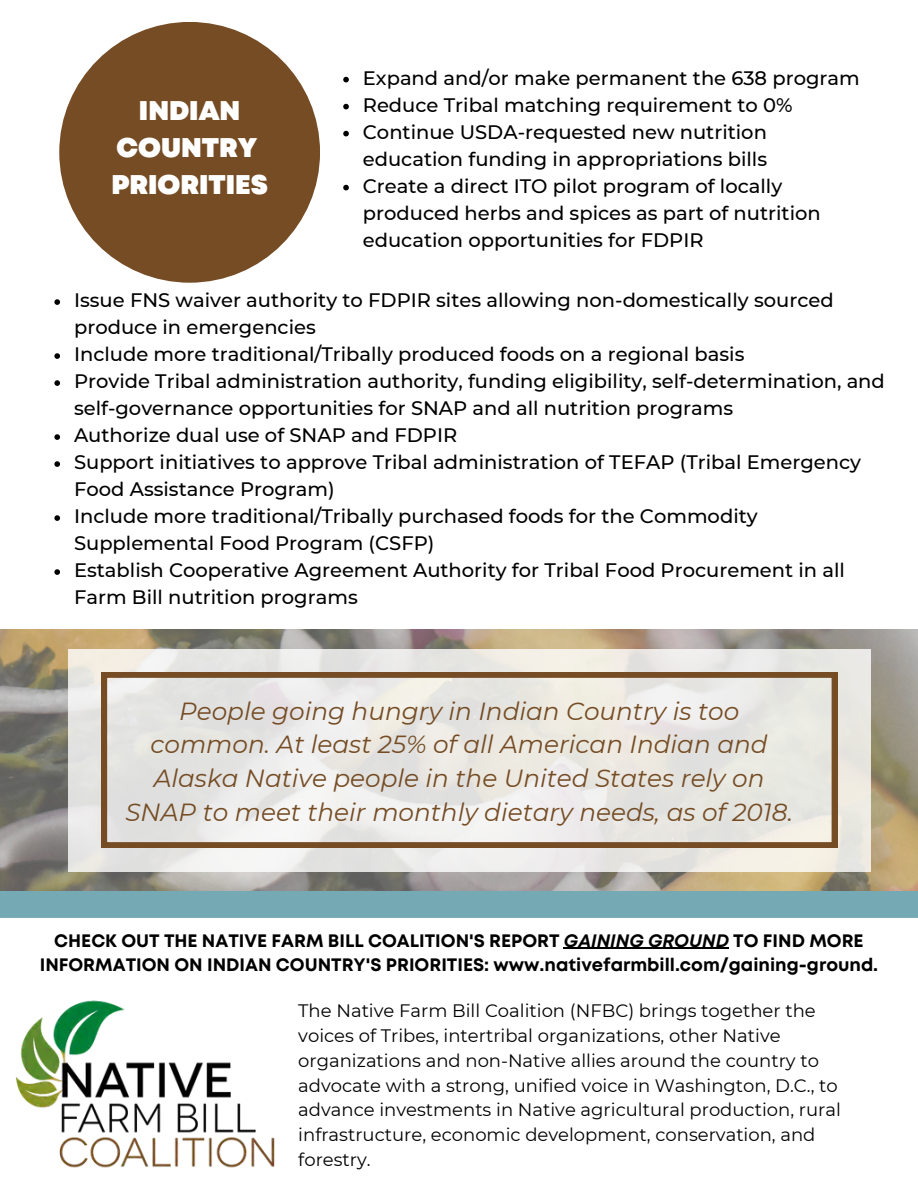
<style>
.page{position:relative;width:918px;height:1188px;background:#fff}
.page>*{position:absolute;margin:0;border:0;box-sizing:border-box;transform-origin:0 0}
.t1{font:900 27px/37.2px "Mont";color:#fff;text-align:center}
.t2{font:italic 24.75px/33.8px "Montserrat";color:#754c24;text-align:center}
.t3{font:500 19.5px/27px "Montserrat";color:#000}
.t4{font:18px/24.8px "Montserrat";color:#000}
.t5{font:700 18px/24.8px "Mont";color:#000;text-align:center}
.s1{font-style:italic}
</style>
<div class="page">
<img style="left:0;top:630px;width:918px;height:262px">
<div style="left:0;top:892px;width:918px;height:26px;background:#75a9b3"></div>
<svg style="left:69px;top:650px;width:802px;height:221px;background:#e9e7e4"></svg>
<svg style="left:102px;top:672px;width:735px;height:176px"></svg>
<div style="left:59px;top:22px;width:261px;height:261px;background:#754c24;border-radius:50%"></div>
<svg style="left:343px;top:77px;width:6px;height:5px"></svg>
<svg style="left:343px;top:104px;width:6px;height:5px"></svg>
<svg style="left:343px;top:131px;width:6px;height:5px"></svg>
<svg style="left:343px;top:185px;width:6px;height:5px"></svg>
<svg style="left:54px;top:299px;width:6px;height:6px"></svg>
<svg style="left:54px;top:353px;width:6px;height:6px"></svg>
<svg style="left:54px;top:380px;width:6px;height:6px"></svg>
<svg style="left:54px;top:434px;width:6px;height:6px"></svg>
<svg style="left:54px;top:461px;width:6px;height:6px"></svg>
<svg style="left:54px;top:515px;width:6px;height:6px"></svg>
<svg style="left:54px;top:569px;width:6px;height:6px"></svg>
<img style="left:15px;top:1000px;width:260px;height:168px">
<hr style="left:564px;top:948px;width:165px;height:1px;background:#000">
<h1 class="t1" style="left:111px;top:94px;width:158px">INDIAN<br>COUNTRY<br>PRIORITIES</h1>
<p class="t3" style="left:363px;top:64px;width:498px">Expand and/or make permanent the 638 program Reduce Tribal matching requirement to 0% Continue USDA-requested new nutrition education funding in appropriations bills<br>Create a direct ITO pilot program of locally produced herbs and spices as part of nutrition education opportunities for FDPIR</p>
<p class="t3" style="left:74px;top:287px;width:812px">Issue FNS waiver authority to FDPIR sites allowing non-domestically sourced produce in emergencies<br>Include more traditional/Tribally produced foods on a regional basis<br>Provide Tribal administration authority, funding eligibility, self-determination, and self-governance opportunities for SNAP and all nutrition programs<br>Authorize dual use of SNAP and FDPIR<br>Support initiatives to approve Tribal administration of TEFAP (Tribal Emergency Food Assistance Program)<br>Include more traditional/Tribally purchased foods for the Commodity Supplemental Food Program (CSFP)<br>Establish Cooperative Agreement Authority for Tribal Food Procurement in all Farm Bill nutrition programs</p>
<p class="t2" style="left:125px;top:694px;width:669px">People going hungry in Indian Country is too common. At least 25% of all American Indian and Alaska Native people in the United States rely on SNAP to meet their monthly dietary needs, as of 2018.</p>
<p class="t5" style="left:40px;top:929px;width:840px">CHECK OUT THE NATIVE FARM BILL COALITION'S REPORT <span class="s1">GAINING GROUND</span> TO FIND MORE<br>INFORMATION ON INDIAN COUNTRY'S PRIORITIES: www.nativefarmbill.com/gaining-ground.</p>
<p class="t4" style="left:298px;top:999px;width:544px">The Native Farm Bill Coalition (NFBC) brings together the voices of Tribes, intertribal organizations, other Native organizations and non-Native allies around the country to advocate with a strong, unified voice in Washington, D.C., to advance investments in Native agricultural production, rural infrastructure, economic development, conservation, and forestry.</p>
</div>
